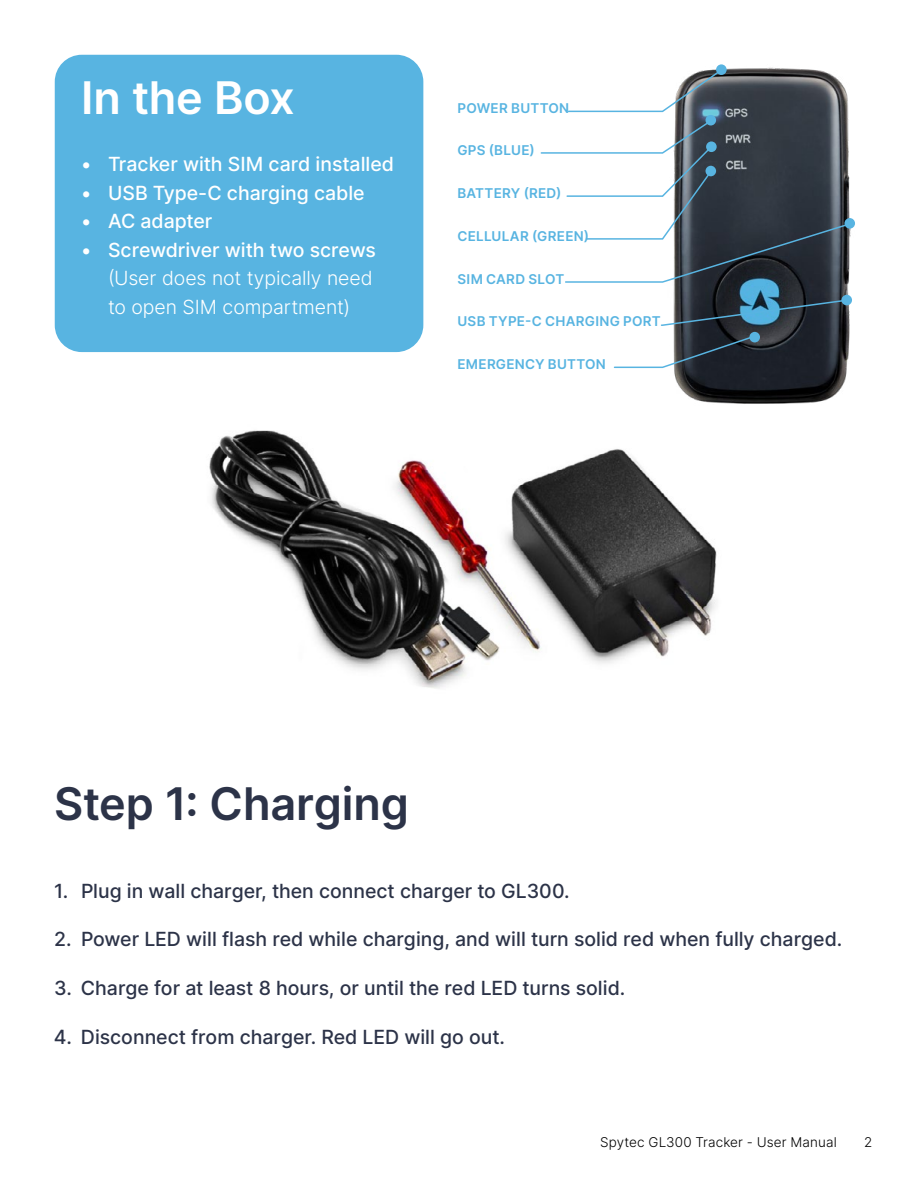
<style>
.page{position:relative;width:918px;height:1188px;background:#fff}
.page>*{position:absolute;margin:0;border:0;box-sizing:border-box;transform-origin:0 0}
.t1{font:600 45px "Inter";color:#2c3348}
.t2{font:600 45px "Inter";letter-spacing:-.005em;color:#fff}
.t3{font:500 19.5px "Inter";color:#2c3348}
.t4{font:500 19.5px "Inter";letter-spacing:-.005em;color:#fff}
.t5{font:300 19.5px/28.5px "Inter";letter-spacing:-.005em;color:#fff}
.t6{font:600 13.5px "Inter";letter-spacing:.02em;color:#58b4e1}
.t7{font:300 13.5px "Inter";letter-spacing:.01em;color:#000}
</style>
<div class="page">
<img style="left:209px;top:430px;width:508px;height:259px">
<div style="left:55px;top:55px;width:368px;height:297px;background:#58b4e1;border-radius:27px"></div>
<img style="left:673px;top:67px;width:182px;height:337px">
<div style="left:844px;top:218px;width:11px;height:11px;background:#58b4e1;border-radius:50%"></div>
<div style="left:841px;top:295px;width:11px;height:10px;background:#58b4e1;border-radius:50%"></div>
<svg style="left:568px;top:69px;width:154px;height:44px"></svg>
<svg style="left:540px;top:119px;width:311px;height:165px"></svg>
<svg style="left:660px;top:299px;width:188px;height:28px"></svg>
<svg style="left:613px;top:335px;width:143px;height:34px"></svg>
<div style="left:716px;top:64px;width:11px;height:11px;background:#58b4e1;border-radius:50%"></div>
<div style="left:706px;top:115px;width:10px;height:11px;background:#58b4e1;border-radius:50%"></div>
<div style="left:706px;top:141px;width:11px;height:11px;background:#58b4e1;border-radius:50%"></div>
<div style="left:706px;top:166px;width:10px;height:10px;background:#58b4e1;border-radius:50%"></div>
<div style="left:749px;top:332px;width:11px;height:10px;background:#58b4e1;border-radius:50%"></div>
<h1 class="t2" style="left:81px;top:65px;width:215px">In the Box</h1>
<p class="t4" style="left:81px;top:150px;width:315px">• Tracker with SIM card installed</p>
<p class="t4" style="left:81px;top:178px;width:285px">• USB Type-C charging cable</p>
<p class="t4" style="left:81px;top:207px;width:133px">• AC adapter</p>
<p class="t4" style="left:81px;top:235px;width:296px">• Screwdriver with two screws</p>
<p class="t5" style="left:108px;top:263px;width:266px">(User does not typically need to open SIM compartment)</p>
<p class="t6" style="left:457px;top:98px;width:113px">POWER BUTTON</p>
<p class="t6" style="left:457px;top:141px;width:79px">GPS (BLUE)</p>
<p class="t6" style="left:457px;top:183px;width:106px">BATTERY (RED)</p>
<p class="t6" style="left:457px;top:226px;width:133px">CELLULAR (GREEN)</p>
<p class="t6" style="left:457px;top:269px;width:108px">SIM CARD SLOT</p>
<p class="t6" style="left:457px;top:312px;width:205px">USB TYPE-C CHARGING PORT</p>
<p class="t6" style="left:457px;top:354px;width:150px">EMERGENCY BUTTON</p>
<h1 class="t1" style="left:54px;top:771px;width:356px">Step 1: Charging</h1>
<p class="t3" style="left:54px;top:876px;width:517px">1. Plug in wall charger, then connect charger to GL300.</p>
<p class="t3" style="left:54px;top:925px;width:790px">2. Power LED will flash red while charging, and will turn solid red when fully charged.</p>
<p class="t3" style="left:54px;top:974px;width:573px">3. Charge for at least 8 hours, or until the red LED turns solid.</p>
<p class="t3" style="left:54px;top:1022px;width:453px">4. Disconnect from charger. Red LED will go out.</p>
<p class="t7" style="left:600px;top:1132px;width:238px">Spytec GL300 Tracker - User Manual</p>
<p class="t7" style="left:864px;top:1132px;width:10px">2</p>
</div>
